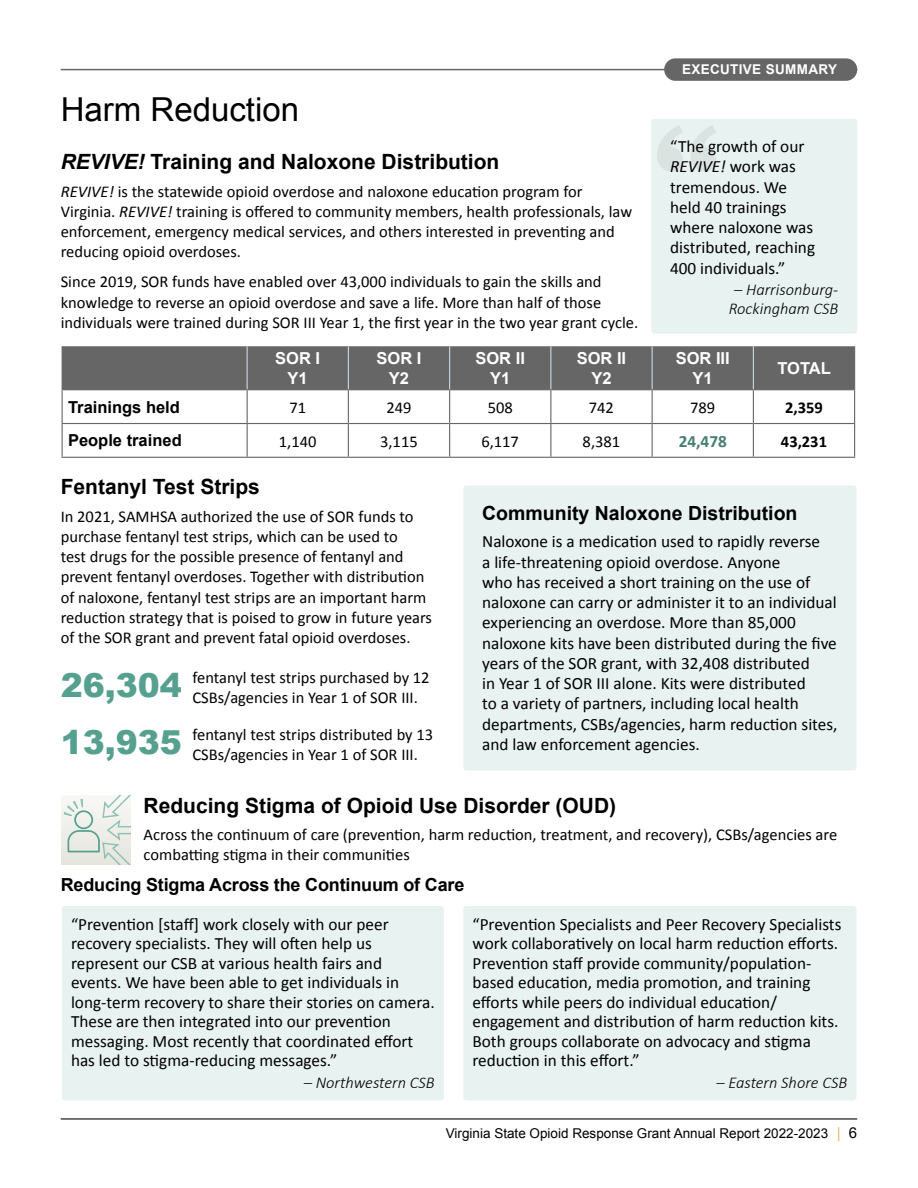
<style>
.page{position:relative;width:918px;height:1188px;background:#fff}
.page>*{position:absolute;margin:0;border:0;box-sizing:border-box;transform-origin:0 0}
.t1{font:33px "Arial";color:#000}
.t2{font:700 21px "Arial";color:#000}
.t3{font:700 19.5px "Arial";color:#000}
.t4{font:700 18px "Arial";letter-spacing:-.01em;color:#000}
.t5{font:17.25px/20.2px "Calibri";color:#000}
.t6{font:700 17.25px "Calibri";color:#477f72}
.t7{font:16.5px/20.2px "Calibri";color:#000}
.t8{font:italic 300 16.5px/18.8px "Calibri";color:#000;text-align:center}
.t9{font:700 16.5px/19.5px "Arial";color:#fff;text-align:center}
.t10{font:700 16.5px "Arial";color:#000}
.t11{font:700 16.5px "Calibri";color:#000}
.t12{font:13.5px "Arial";color:#000}
.t13{font:700 13.5px "Arial";letter-spacing:.025em;color:#fff}
.s1{font-style:italic}
.s2{font-family:"Arial";font-weight:900;font-size:33px;color:#56a090}
.s3{font-size:15px;color:#eab66f}
.s4{font-size:15px}
</style>
<div class="page">
<hr style="left:61px;top:1118px;width:796px;height:2px;background:#666">
<hr style="left:61px;top:69px;width:796px;height:1px;background:#666">
<div style="left:664px;top:58px;width:193px;height:23px;background:#666;border-radius:11px"></div>
<div style="left:651px;top:119px;width:206px;height:215px;background:#e8f2f0;border-radius:3px"></div>
<svg style="left:657px;top:126px;width:59px;height:45px"></svg>
<div style="left:463px;top:485px;width:393px;height:285px;background:#e8f2f0;border-radius:3px"></div>
<div style="left:63px;top:346px;width:791px;height:43px;background:#666"></div>
<hr style="left:62px;top:390px;width:1px;height:33px;background:#666">
<hr style="left:247px;top:390px;width:1px;height:33px;background:#666">
<hr style="left:348px;top:390px;width:1px;height:33px;background:#666">
<hr style="left:449px;top:390px;width:1px;height:33px;background:#666">
<hr style="left:550px;top:390px;width:1px;height:33px;background:#666">
<hr style="left:652px;top:390px;width:1px;height:33px;background:#666">
<hr style="left:753px;top:390px;width:1px;height:33px;background:#666">
<hr style="left:854px;top:390px;width:1px;height:33px;background:#666">
<hr style="left:62px;top:423px;width:185px;height:1px;background:#666">
<hr style="left:62px;top:424px;width:1px;height:33px;background:#666">
<hr style="left:247px;top:423px;width:101px;height:1px;background:#666">
<hr style="left:247px;top:424px;width:1px;height:33px;background:#666">
<hr style="left:348px;top:423px;width:102px;height:1px;background:#666">
<hr style="left:348px;top:424px;width:1px;height:33px;background:#666">
<hr style="left:450px;top:423px;width:101px;height:1px;background:#666">
<hr style="left:449px;top:424px;width:1px;height:33px;background:#666">
<hr style="left:551px;top:423px;width:101px;height:1px;background:#666">
<hr style="left:550px;top:424px;width:1px;height:33px;background:#666">
<hr style="left:652px;top:423px;width:101px;height:1px;background:#666">
<hr style="left:652px;top:424px;width:1px;height:33px;background:#666">
<hr style="left:753px;top:423px;width:102px;height:1px;background:#666">
<hr style="left:753px;top:424px;width:1px;height:33px;background:#666">
<hr style="left:854px;top:424px;width:1px;height:33px;background:#666">
<hr style="left:62px;top:457px;width:185px;height:1px;background:#666">
<hr style="left:247px;top:457px;width:101px;height:1px;background:#666">
<hr style="left:348px;top:457px;width:102px;height:1px;background:#666">
<hr style="left:450px;top:457px;width:101px;height:1px;background:#666">
<hr style="left:551px;top:457px;width:101px;height:1px;background:#666">
<hr style="left:652px;top:457px;width:101px;height:1px;background:#666">
<hr style="left:753px;top:457px;width:102px;height:1px;background:#666">
<hr style="left:62px;top:346px;width:1px;height:43px;background:#666">
<hr style="left:854px;top:346px;width:1px;height:43px;background:#666">
<hr style="left:62px;top:389px;width:185px;height:1px;background:#666">
<hr style="left:247px;top:389px;width:101px;height:1px;background:#666">
<hr style="left:348px;top:389px;width:102px;height:1px;background:#666">
<hr style="left:450px;top:389px;width:101px;height:1px;background:#666">
<hr style="left:551px;top:389px;width:101px;height:1px;background:#666">
<hr style="left:652px;top:389px;width:101px;height:1px;background:#666">
<hr style="left:753px;top:389px;width:102px;height:1px;background:#666">
<hr style="left:247px;top:346px;width:1px;height:43px;background:#cdd6e4">
<hr style="left:348px;top:346px;width:1px;height:43px;background:#cdd6e4">
<hr style="left:449px;top:346px;width:1px;height:43px;background:#cdd6e4">
<hr style="left:550px;top:346px;width:1px;height:43px;background:#cdd6e4">
<hr style="left:652px;top:346px;width:1px;height:43px;background:#cdd6e4">
<hr style="left:753px;top:346px;width:1px;height:43px;background:#cdd6e4">
<div style="left:62px;top:906px;width:382px;height:194px;background:#e8f2f0;border-radius:3px"></div>
<div style="left:463px;top:906px;width:393px;height:194px;background:#e8f2f0;border-radius:3px"></div>
<svg style="left:63px;top:796px;width:67px;height:68px"></svg>
<h1 class="t1" style="left:61px;top:88px;width:240px">Harm Reduction</h1>
<p class="t2" style="left:61px;top:148px;width:440px"><span class="s1">REVIVE!</span> Training and Naloxone Distribution</p>
<p class="t7" style="left:61px;top:181px;width:573px"><span class="s1">REVIVE!</span> is the statewide opioid overdose and naloxone education program for Virginia. <span class="s1">REVIVE!</span> training is offered to community members, health professionals, law enforcement, emergency medical services, and others interested in preventing and reducing opioid overdoses.</p>
<p class="t7" style="left:61px;top:271px;width:579px">Since 2019, SOR funds have enabled over 43,000 individuals to gain the skills and knowledge to reverse an opioid overdose and save a life. More than half of those individuals were trained during SOR III Year 1, the first year in the two year grant cycle.</p>
<p class="t13" style="left:682px;top:61px;width:156px">EXECUTIVE SUMMARY</p>
<p class="t5" style="left:670px;top:136px;width:147px">“The growth of our<br><span class="s1">REVIVE!</span> work was tremendous. We held 40 trainings where naloxone was distributed, reaching<br>400 individuals.”</p>
<p class="t8" style="left:729px;top:280px;width:111px">– Harrisonburg-<br>Rockingham CSB</p>
<p class="t9" style="left:275px;top:349px;width:46px">SOR I<br>Y1</p>
<p class="t9" style="left:377px;top:349px;width:46px">SOR I<br>Y2</p>
<p class="t9" style="left:475px;top:349px;width:51px">SOR II<br>Y1</p>
<p class="t9" style="left:577px;top:349px;width:51px">SOR II<br>Y2</p>
<p class="t9" style="left:676px;top:349px;width:56px">SOR III<br>Y1</p>
<p class="t9" style="left:777px;top:359px;width:55px">TOTAL</p>
<p class="t10" style="left:68px;top:396px;width:113px">Trainings held</p>
<p class="t7" style="left:289px;top:397px;width:18px">71</p>
<p class="t7" style="left:386px;top:397px;width:27px">249</p>
<p class="t7" style="left:488px;top:397px;width:27px">508</p>
<p class="t7" style="left:589px;top:397px;width:27px">742</p>
<p class="t7" style="left:690px;top:397px;width:27px">789</p>
<p class="t11" style="left:785px;top:396px;width:39px">2,359</p>
<p class="t10" style="left:68px;top:430px;width:115px">People trained</p>
<p class="t7" style="left:279px;top:431px;width:39px">1,140</p>
<p class="t7" style="left:380px;top:431px;width:39px">3,115</p>
<p class="t7" style="left:481px;top:431px;width:39px">6,117</p>
<p class="t7" style="left:583px;top:431px;width:39px">8,381</p>
<p class="t6" style="left:679px;top:429px;width:50px">24,478</p>
<p class="t11" style="left:781px;top:429px;width:48px">43,231</p>
<p class="t2" style="left:61px;top:473px;width:201px">Fentanyl Test Strips</p>
<p class="t7" style="left:61px;top:506px;width:373px">In 2021, SAMHSA authorized the use of SOR funds to purchase fentanyl test strips, which can be used to<br>test drugs for the possible presence of fentanyl and prevent fentanyl overdoses. Together with distribution of naloxone, fentanyl test strips are an important harm reduction strategy that is poised to grow in future years of the SOR grant and prevent fatal opioid overdoses.</p>
<p class="t7" style="left:193px;top:667px;width:239px;text-indent:-132px"><span class="s2">26,304</span> fentanyl test strips purchased by 12<br>CSBs/agencies in Year 1 of SOR III.</p>
<p class="t7" style="left:193px;top:724px;width:242px;text-indent:-132px"><span class="s2">13,935</span> fentanyl test strips distributed by 13<br>CSBs/agencies in Year 1 of SOR III.</p>
<p class="t3" style="left:482px;top:500px;width:317px">Community Naloxone Distribution</p>
<p class="t5" style="left:482px;top:531px;width:357px">Naloxone is a medication used to rapidly reverse<br>a life-threatening opioid overdose. Anyone<br>who has received a short training on the use of naloxone can carry or administer it to an individual experiencing an overdose. More than 85,000 naloxone kits have been distributed during the five years of the SOR grant, with 32,408 distributed<br>in Year 1 of SOR III alone. Kits were distributed<br>to a variety of partners, including local health departments, CSBs/agencies, harm reduction sites, and law enforcement agencies.</p>
<p class="t2" style="left:144px;top:792px;width:474px">Reducing Stigma of Opioid Use Disorder (OUD)</p>
<p class="t7" style="left:144px;top:824px;width:695px">Across the continuum of care (prevention, harm reduction, treatment, and recovery), CSBs/agencies are combatting stigma in their communities</p>
<p class="t4" style="left:61px;top:873px;width:405px">Reducing Stigma Across the Continuum of Care</p>
<p class="t5" style="left:71px;top:914px;width:365px;line-height:19.5px">“Prevention [staff] work closely with our peer recovery specialists. They will often help us represent our CSB at various health fairs and events. We have been able to get individuals in long-term recovery to share their stories on camera.<br>These are then integrated into our prevention messaging. Most recently that coordinated effort has led to stigma-reducing messages.”</p>
<p class="t8" style="left:304px;top:1073px;width:132px">– Northwestern CSB</p>
<p class="t5" style="left:472px;top:914px;width:371px;line-height:19.5px">“Prevention Specialists and Peer Recovery Specialists work collaboratively on local harm reduction efforts.<br>Prevention staff provide community/population&shy;based education, media promotion, and training efforts while peers do individual education/ engagement and distribution of harm reduction kits.<br>Both groups collaborate on advocacy and stigma reduction in this effort.”</p>
<p class="t8" style="left:716px;top:1073px;width:132px">– Eastern Shore CSB</p>
<p class="t12" style="left:446px;top:1124px;width:413px">Virginia State Opioid Response Grant Annual Report 2022-2023 <span class="s3">|</span> <span class="s4">6</span></p>
</div>
